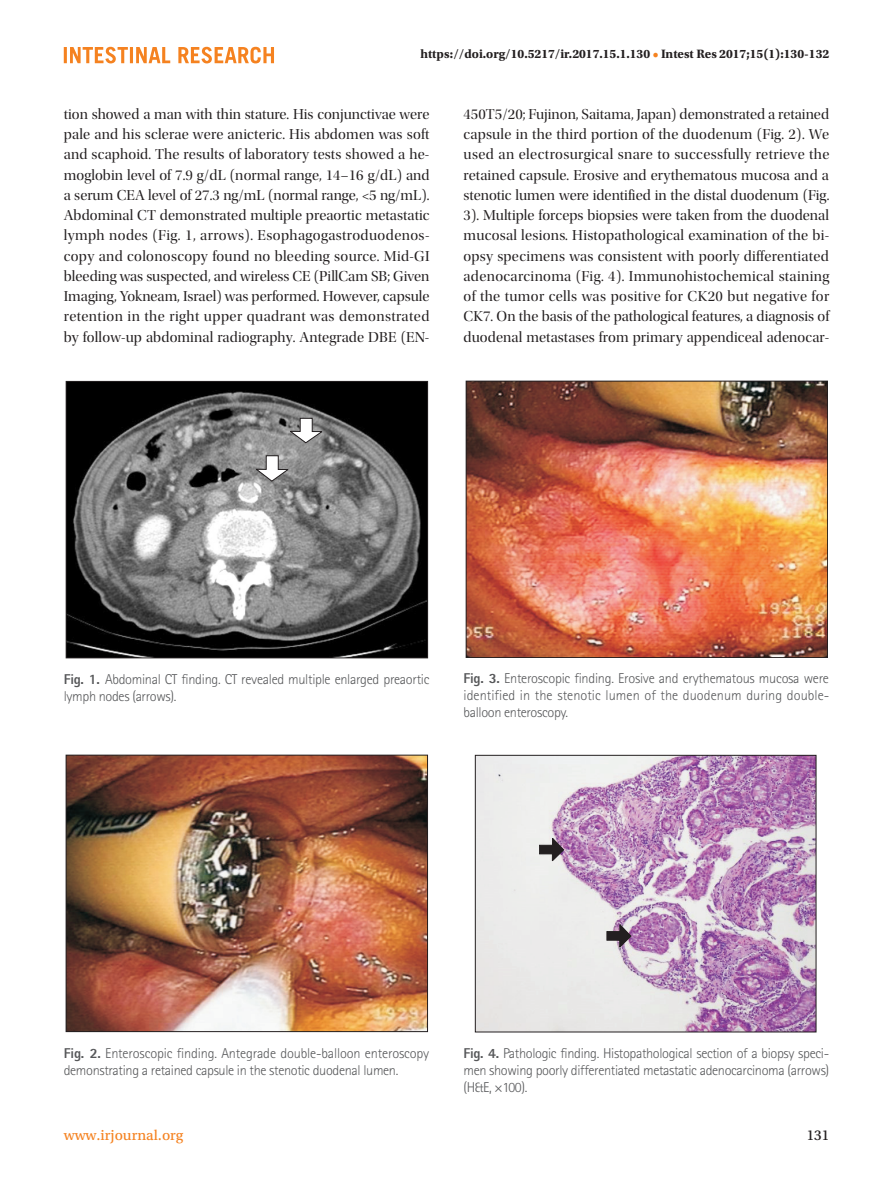
<style>
.page{position:relative;width:893px;height:1191px;background:#fff}
.page>*{position:absolute;margin:0;border:0;box-sizing:border-box;transform-origin:0 0}
.t1{font:15px/20.2px "Utopia Std Disp";letter-spacing:.005em;color:#231f20;text-align:justify}
.t2{font:15px "Utopia Std Capt";color:#f58220}
.t3{font:15px "Utopia Std Capt";color:#231f20}
.t4{font:300 14.25px/17.1px "Rotis Sans Serif Std";letter-spacing:-.025em;color:#57585a}
.t5{font:700 12.75px "Utopia Std";color:#231f20}
.s1{color:#f58220}
.s2{font-weight:800}
</style>
<div class="page">
<svg style="left:64px;top:47px;width:210px;height:16px"></svg>
<img style="left:68px;top:383px;width:358px;height:273px">
<div style="left:66px;top:381px;width:362px;height:277px;border:1px solid #231f20"></div>
<svg style="left:289px;top:417px;width:36px;height:27px"></svg>
<svg style="left:255px;top:455px;width:36px;height:27px"></svg>
<img style="left:68px;top:757px;width:358px;height:272px">
<div style="left:66px;top:755px;width:362px;height:276px;border:1px solid #231f20"></div>
<img style="left:468px;top:383px;width:358px;height:273px">
<div style="left:466px;top:381px;width:362px;height:277px;border:1px solid #231f20"></div>
<img style="left:477px;top:757px;width:337px;height:273px">
<div style="left:475px;top:755px;width:341px;height:277px;border:1px solid #231f20"></div>
<svg style="left:539px;top:836px;width:26px;height:26px"></svg>
<svg style="left:606px;top:922px;width:26px;height:26px"></svg>
<p class="t5" style="left:421px;top:47px;width:410px">https://doi.org/10.5217/ir.2017.15.1.130 <span class="s1">•</span> Intest Res 2017;15(1):130-132</p>
<p class="t1" style="left:64px;top:104px;width:367px">tion showed a man with thin stature. His conjunctivae were pale and his sclerae were anicteric. His abdomen was soft and scaphoid. The results of laboratory tests showed a he&shy;moglobin level of 7.9 g/dL (normal range, 14–16 g/dL) and a serum CEA level of 27.3 ng/mL (normal range, &lt;5 ng/mL).<br>Abdominal CT demonstrated multiple preaortic metastatic lymph nodes (Fig. 1, arrows). Esophagogastroduodenos&shy;copy and colonoscopy found no bleeding source. Mid-GI bleeding was suspected, and wireless CE (PillCam SB; Given Imaging, Yokneam, Israel) was performed. However, capsule retention in the right upper quadrant was demonstrated by follow-up abdominal radiography. Antegrade DBE (EN-</p>
<p class="t1" style="left:463px;top:104px;width:367px">450T5/20; Fujinon, Saitama, Japan) demonstrated a retained capsule in the third portion of the duodenum (Fig. 2). We used an electrosurgical snare to successfully retrieve the retained capsule. Erosive and erythematous mucosa and a stenotic lumen were identified in the distal duodenum (Fig.<br>3). Multiple forceps biopsies were taken from the duodenal mucosal lesions. Histopathological examination of the bi&shy;opsy specimens was consistent with poorly differentiated adenocarcinoma (Fig. 4). Immunohistochemical staining of the tumor cells was positive for CK20 but negative for CK7. On the basis of the pathological features, a diagnosis of duodenal metastases from primary appendiceal adenocar-</p>
<p class="t4" style="left:64px;top:671px;width:367px"><span class="s2">Fig. 1.</span> Abdominal CT finding. CT revealed multiple enlarged preaortic lymph nodes (arrows).</p>
<p class="t4" style="left:463px;top:669px;width:367px;text-align:justify"><span class="s2">Fig. 3.</span> Enteroscopic finding. Erosive and erythematous mucosa were identified in the stenotic lumen of the duodenum during double&shy;balloon enteroscopy.</p>
<p class="t4" style="left:64px;top:1044px;width:367px"><span class="s2">Fig. 2.</span> Enteroscopic finding. Antegrade double-balloon enteroscopy demonstrating a retained capsule in the stenotic duodenal lumen.</p>
<p class="t4" style="left:463px;top:1044px;width:367px;text-align:justify"><span class="s2">Fig. 4.</span> Pathologic finding. Histopathological section of a biopsy speci&shy;men showing poorly differentiated metastatic adenocarcinoma (arrows) (H&amp;E, ×100).</p>
<p class="t2" style="left:64px;top:1126px;width:121px">www.irjournal.org</p>
<p class="t3" style="left:807px;top:1126px;width:24px">131</p>
</div>
